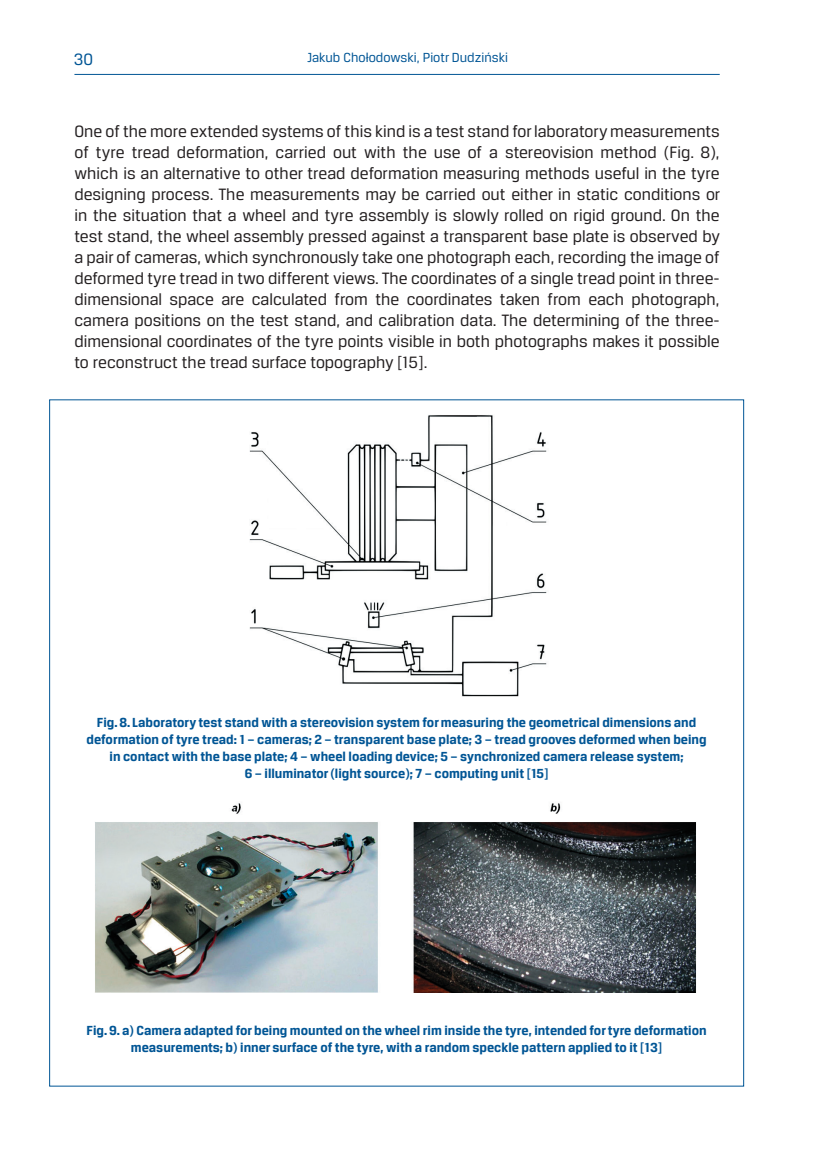
<style>
.page{position:relative;width:819px;height:1161px;background:#fff}
.page>*{position:absolute;margin:0;border:0;box-sizing:border-box;transform-origin:0 0}
.podstawowy_ang{font:17.5px/21px "Breuer Text";color:#231f20;text-align:justify}
.t1{font:17.5px "Breuer Text";color:#005595}
.podst_ang{font:700 14px/16.8px "Breuer Text";color:#005595;text-align:center}
.t2{font:14px "Breuer Text";color:#005595}
</style>
<div class="page">
<hr style="left:74px;top:74px;width:645px;height:1px;background:#005595">
<img style="left:249px;top:415px;width:298px;height:281px">
<img style="left:95px;top:803px;width:601px;height:190px">
<p class="t1" style="left:74px;top:50px;width:21px">30</p>
<p class="t2" style="left:307px;top:50px;width:202px">Jakub Chołodowski, Piotr Dudziński</p>
<p class="podstawowy_ang" style="left:74px;top:121px;width:647px">One of the more extended systems of this kind is a test stand for laboratory measurements of tyre tread deformation, carried out with the use of a stereovision method (Fig. 8), which is an alternative to other tread deformation measuring methods useful in the tyre designing process. The measurements may be carried out either in static conditions or in the situation that a wheel and tyre assembly is slowly rolled on rigid ground. On the test stand, the wheel assembly pressed against a transparent base plate is observed by a pair of cameras, which synchronously take one photograph each, recording the image of deformed tyre tread in two different views. The coordinates of a single tread point in three&shy;dimensional space are calculated from the coordinates taken from each photograph, camera positions on the test stand, and calibration data. The determining of the three&shy;dimensional coordinates of the tyre points visible in both photographs makes it possible to reconstruct the tread surface topography [15].</p>
<p class="podst_ang" style="left:86px;top:714px;width:621px">Fig. 8. Laboratory test stand with a stereovision system for measuring the geometrical dimensions and deformation of tyre tread: 1 − cameras; 2 − transparent base plate; 3 − tread grooves deformed when being in contact with the base plate; 4 − wheel loading device; 5 − synchronized camera release system;<br>6 − illuminator (light source); 7 − computing unit [15]</p>
<p class="podst_ang" style="left:86px;top:1022px;width:621px">Fig. 9. a) Camera adapted for being mounted on the wheel rim inside the tyre, intended for tyre deformation measurements; b) inner surface of the tyre, with a random speckle pattern applied to it [13]</p>
</div>
